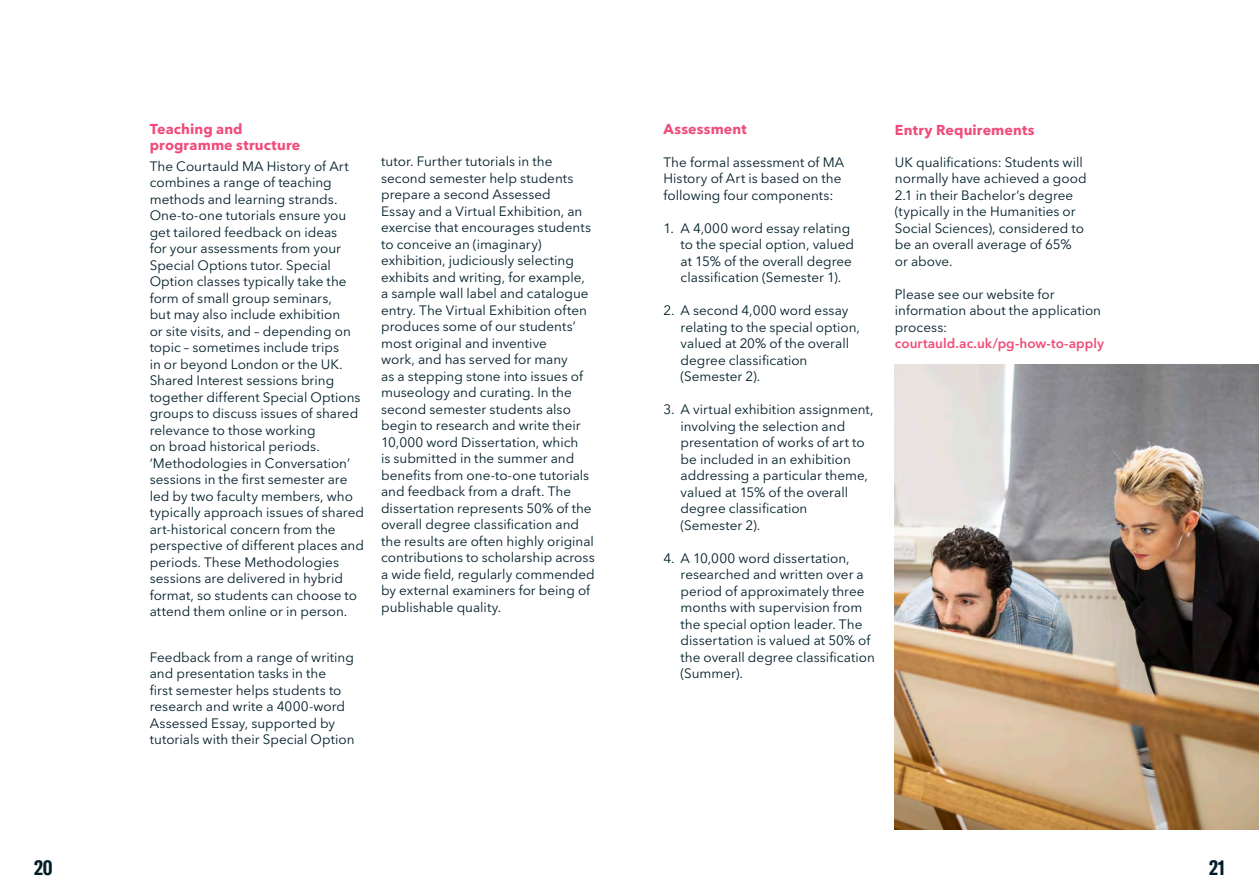
<style>
.page{position:relative;width:1259px;height:893px;background:#fff}
.page>*{position:absolute;margin:0;border:0;box-sizing:border-box;transform-origin:0 0}
.t1{font:700 extra-condensed 21px "GT America";color:#001e29}
.Sub-header{font:700 14.25px/15.8px "Avenir Next LT Pro";letter-spacing:.01em;color:#f04c79}
.Bodytext{font:13.5px/16.5px "Avenir Next LT Pro";color:#001e29}
.Sub-header-2{font:13.5px/16.5px "Avenir Next LT Pro";color:#001e29}
.s1{font-weight:600;color:#f04c79}
</style>
<div class="page">
<img style="left:895px;top:365px;width:364px;height:464px">
<p class="Sub-header" style="left:150px;top:121px;width:152px">Teaching and programme structure</p>
<p class="Sub-header-2" style="left:150px;top:158px;width:216px">The Courtauld MA History of Art combines a range of teaching methods and learning strands.<br>One-to-one tutorials ensure you get tailored feedback on ideas<br>for your assessments from your<br>Special Options tutor. Special<br>Option classes typically take the form of small group seminars,<br>but may also include exhibition<br>or site visits, and – depending on topic – sometimes include trips<br>in or beyond London or the UK.<br>Shared Interest sessions bring together different Special Options groups to discuss issues of shared relevance to those working<br>on broad historical periods. ‘Methodologies in Conversation’ sessions in the first semester are led by two faculty members, who typically approach issues of shared art-historical concern from the perspective of different places and periods. These Methodologies sessions are delivered in hybrid format, so students can choose to attend them online or in person.</p>
<p class="Bodytext" style="left:150px;top:649px;width:206px">Feedback from a range of writing and presentation tasks in the<br>first semester helps students to research and write a 4000-word<br>Assessed Essay, supported by tutorials with their Special Option</p>
<p class="Bodytext" style="left:381px;top:153px;width:215px">tutor. Further tutorials in the second semester help students prepare a second Assessed<br>Essay and a Virtual Exhibition, an exercise that encourages students to conceive an (imaginary) exhibition, judiciously selecting exhibits and writing, for example, a sample wall label and catalogue entry. The Virtual Exhibition often produces some of our students’ most original and inventive<br>work, and has served for many<br>as a stepping stone into issues of museology and curating. In the second semester students also begin to research and write their<br>10,000 word Dissertation, which<br>is submitted in the summer and benefits from one-to-one tutorials and feedback from a draft. The dissertation represents 50% of the overall degree classification and the results are often highly original contributions to scholarship across a wide field, regularly commended by external examiners for being of publishable quality.</p>
<p class="Sub-header" style="left:663px;top:121px;width:85px">Assessment</p>
<p class="Bodytext" style="left:663px;top:154px;width:182px">The formal assessment of MA<br>History of Art is based on the following four components:</p>
<p class="Bodytext" style="left:680px;top:220px;width:175px;text-indent:-17px">1. A 4,000 word essay relating to the special option, valued at 15% of the overall degree classification (Semester 1).</p>
<p class="Bodytext" style="left:680px;top:302px;width:181px;text-indent:-17px">2. A second 4,000 word essay relating to the special option, valued at 20% of the overall degree classification (Semester 2).</p>
<p class="Bodytext" style="left:680px;top:401px;width:194px;text-indent:-17px">3. A virtual exhibition assignment, involving the selection and presentation of works of art to be included in an exhibition addressing a particular theme, valued at 15% of the overall degree classification<br>(Semester 2).</p>
<p class="Bodytext" style="left:680px;top:550px;width:196px;text-indent:-17px">4. A 10,000 word dissertation, researched and written over a period of approximately three months with supervision from the special option leader. The dissertation is valued at 50% of the overall degree classification (Summer).</p>
<p class="Sub-header" style="left:895px;top:122px;width:141px">Entry Requirements</p>
<p class="Bodytext" style="left:895px;top:154px;width:193px">UK qualifications: Students will normally have achieved a good<br>2.1 in their Bachelor’s degree (typically in the Humanities or<br>Social Sciences), considered to be an overall average of 65% or above.</p>
<p class="Bodytext" style="left:895px;top:286px;width:211px">Please see our website for information about the application process: <span class="s1">courtauld.ac.uk/pg-how-to-apply</span></p>
<h1 class="t1" style="left:34px;top:855px;width:20px">20</h1>
<p class="t1" style="left:1209px;top:855px;width:17px">21</p>
</div>
